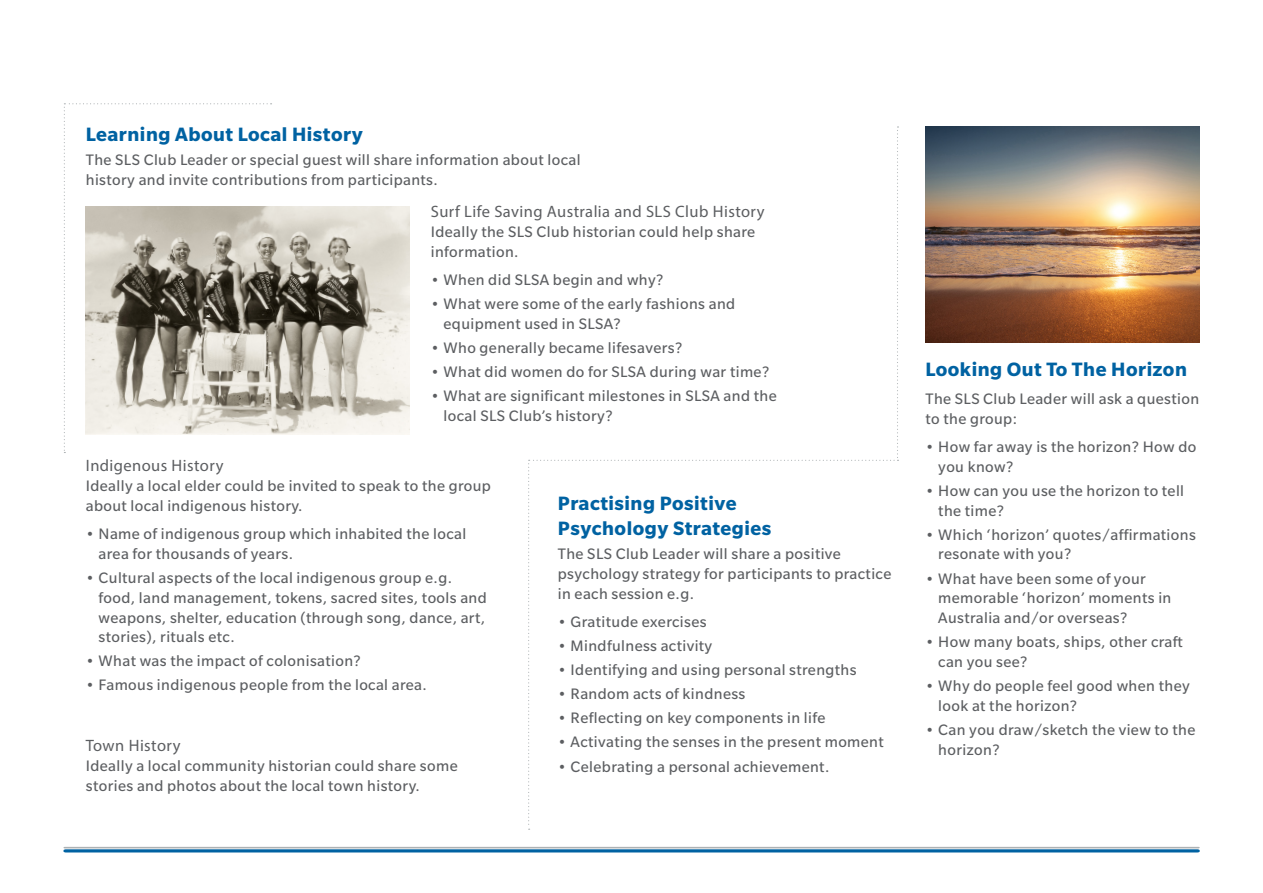
<style>
.page{position:relative;width:1263px;height:893px;background:#fff}
.page>*{position:absolute;margin:0;border:0;box-sizing:border-box;transform-origin:0 0}
.sub_head{font:700 21px/25.2px "Slate Std";letter-spacing:.025em;color:#0062a2}
.body{font:700 21px "Slate Std";letter-spacing:.025em;color:#0062a2}
.body-2{font:16.5px/19.8px "Slate Std";letter-spacing:.025em;color:#5c5e61}
.s1{font-family:"Myriad Pro"}
</style>
<div class="page">
<img style="left:272px;top:206px;width:137px;height:229px">
<img style="left:925px;top:126px;width:274px;height:216px">
<svg style="left:64px;top:847px;width:1136px;height:5px;background:#5e94b7"></svg>
<svg style="left:64px;top:103px;width:208px;height:350px"></svg>
<p class="sub_head" style="left:86px;top:122px;width:278px">Learning About Local History</p>
<p class="body-2" style="left:86px;top:150px;width:496px">The SLS Club Leader or special guest will share information about local history and invite contributions from participants.</p>
<p class="body-2" style="left:431px;top:202px;width:335px"><span class="s1">Surf Life Saving Australia and SLS Club History<br></span>Ideally the SLS Club historian could help share information.</p>
<p class="body-2" style="left:431px;top:270px;width:234px">• When did SLSA begin and why?</p>
<p class="body-2" style="left:443px;top:294px;width:293px;text-indent:-13px">• What were some of the early fashions and equipment used in SLSA?</p>
<p class="body-2" style="left:431px;top:338px;width:253px">• Who generally became lifesavers?</p>
<p class="body-2" style="left:431px;top:362px;width:340px">• What did women do for SLSA during war time?</p>
<p class="body-2" style="left:443px;top:386px;width:335px;text-indent:-13px">• What are significant milestones in SLSA and the local SLS Club’s history?</p>
<p class="body-2" style="left:86px;top:456px;width:407px"><span class="s1">Indigenous History<br></span>Ideally a local elder could be invited to speak to the group about local indigenous history.</p>
<p class="body-2" style="left:99px;top:524px;width:369px;text-indent:-13px">• Name of indigenous group which inhabited the local area for thousands of years.</p>
<p class="body-2" style="left:99px;top:568px;width:390px;text-indent:-13px">• Cultural aspects of the local indigenous group e.g. food, land management, tokens, sacred sites, tools and weapons, shelter, education (through song, dance, art, stories), rituals etc.</p>
<p class="body-2" style="left:86px;top:651px;width:276px">• What was the impact of colonisation?</p>
<p class="body-2" style="left:86px;top:675px;width:342px">• Famous indigenous people from the local area.</p>
<p class="sub_head" style="left:558px;top:490px;width:215px">Practising Positive<br>Psychology Strategies</p>
<p class="body-2" style="left:558px;top:544px;width:335px">The SLS Club Leader will share a positive psychology strategy for participants to practice in each session e.g.</p>
<p class="body-2" style="left:558px;top:612px;width:150px">• Gratitude exercises</p>
<p class="body-2" style="left:558px;top:636px;width:156px">• Mindfulness activity</p>
<p class="body-2" style="left:558px;top:660px;width:300px">• Identifying and using personal strengths</p>
<p class="body-2" style="left:558px;top:684px;width:189px">• Random acts of kindness</p>
<p class="body-2" style="left:558px;top:708px;width:269px">• Reflecting on key components in life</p>
<p class="body-2" style="left:558px;top:732px;width:327px">• Activating the senses in the present moment</p>
<p class="body-2" style="left:558px;top:756px;width:273px">• Celebrating a personal achievement.</p>
<p class="body-2" style="left:86px;top:736px;width:373px"><span class="s1">Town History<br></span>Ideally a local community historian could share some stories and photos about the local town history.</p>
<p class="body" style="left:925px;top:357px;width:263px">Looking Out To The Horizon</p>
<p class="body-2" style="left:925px;top:389px;width:275px">The SLS Club Leader will ask a question to the group:</p>
<p class="body-2" style="left:938px;top:437px;width:260px;text-indent:-13px">• How far away is the horizon? How do you know?</p>
<p class="body-2" style="left:938px;top:481px;width:247px;text-indent:-13px">• How can you use the horizon to tell the time?</p>
<p class="body-2" style="left:938px;top:524px;width:259px;text-indent:-13px">• Which ‘horizon’ quotes/affirmations resonate with you?</p>
<p class="body-2" style="left:938px;top:568px;width:235px;text-indent:-13px">• What have been some of your memorable ‘horizon’ moments in<br>Australia and/or overseas?</p>
<p class="body-2" style="left:938px;top:632px;width:246px;text-indent:-13px">• How many boats, ships, other craft can you see?</p>
<p class="body-2" style="left:938px;top:676px;width:253px;text-indent:-13px">• Why do people feel good when they look at the horizon?</p>
<p class="body-2" style="left:938px;top:720px;width:259px;text-indent:-13px">• Can you draw/sketch the view to the horizon?</p>
</div>
